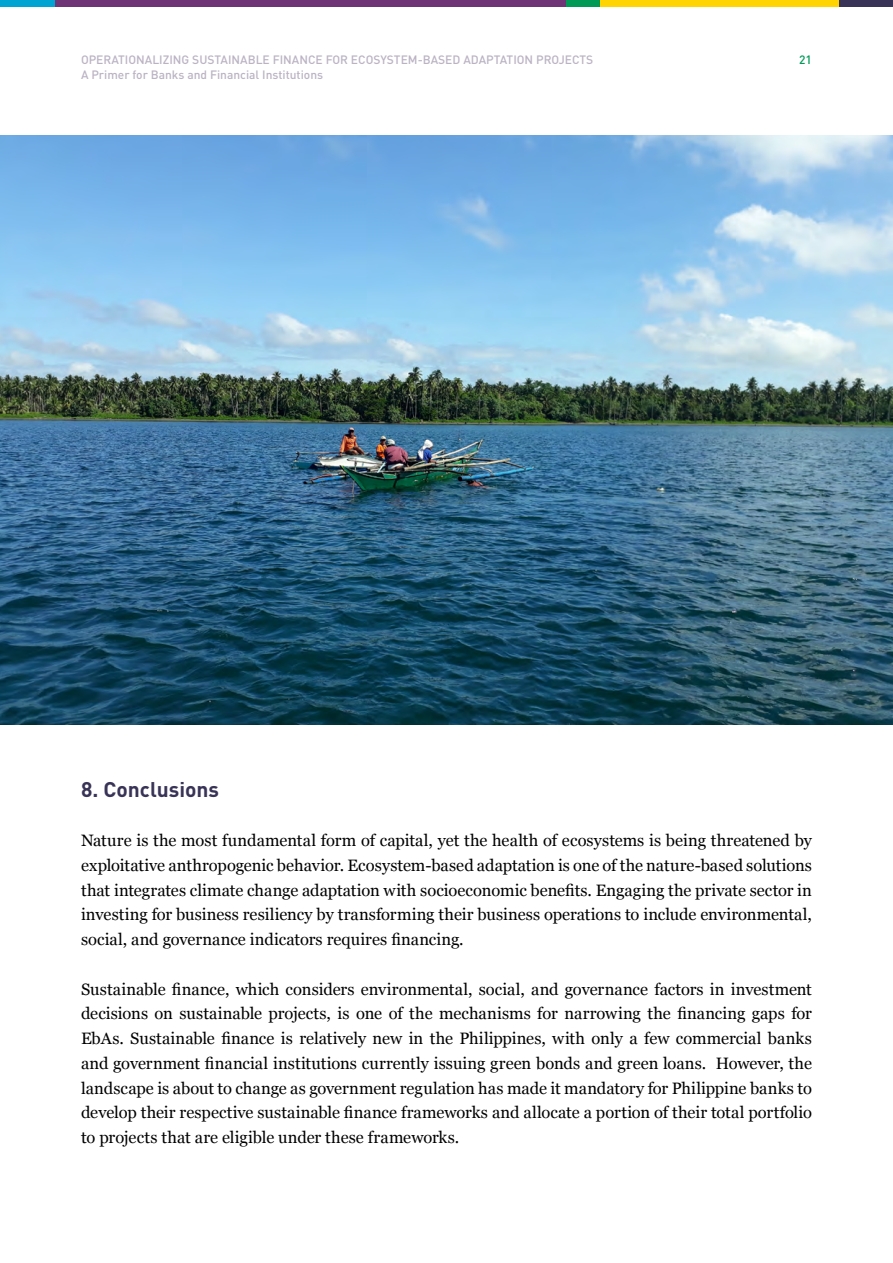
<style>
.page{position:relative;width:893px;height:1263px;background:#fff}
.page>*{position:absolute;margin:0;border:0;box-sizing:border-box;transform-origin:0 0}
.t1{font:700 21px "DIN";color:#393357}
.t2{font:16.5px/24.8px "Georgia";color:#000;text-align:justify}
.t3{font:500 12px/14.4px "DIN";color:#bbb3c4}
.t4{font:500 12px "DIN";color:#009a57}
</style>
<div class="page">
<div style="left:0;top:0;width:55px;height:7px;background:#00a4d3"></div>
<div style="left:55px;top:0;width:511px;height:7px;background:#6e3476"></div>
<div style="left:566px;top:0;width:34px;height:7px;background:#009a57"></div>
<div style="left:839px;top:0;width:54px;height:7px;background:#393357"></div>
<div style="left:600px;top:0;width:239px;height:7px;background:#ffd400"></div>
<img style="left:0;top:135px;width:893px;height:589px">
<p class="t3" style="left:81px;top:52px;width:514px">OPERATIONALIZING SUSTAINABLE FINANCE FOR ECOSYSTEM-BASED ADAPTATION PROJECTS<br>A Primer for Banks and Financial Institutions</p>
<p class="t4" style="left:799px;top:52px;width:14px">21</p>
<p class="t1" style="left:81px;top:775px;width:140px">8. Conclusions</p>
<p class="t2" style="left:81px;top:827px;width:732px">Nature is the most fundamental form of capital, yet the health of ecosystems is being threatened by exploitative anthropogenic behavior. Ecosystem-based adaptation is one of the nature-based solutions that integrates climate change adaptation with socioeconomic benefits. Engaging the private sector in investing for business resiliency by transforming their business operations to include environmental, social, and governance indicators requires financing.</p>
<p class="t2" style="left:81px;top:976px;width:732px">Sustainable finance, which considers environmental, social, and governance factors in investment decisions on sustainable projects, is one of the mechanisms for narrowing the financing gaps for EbAs. Sustainable finance is relatively new in the Philippines, with only a few commercial banks and government financial institutions currently issuing green bonds and green loans. However, the landscape is about to change as government regulation has made it mandatory for Philippine banks to develop their respective sustainable finance frameworks and allocate a portion of their total portfolio to projects that are eligible under these frameworks.</p>
</div>
